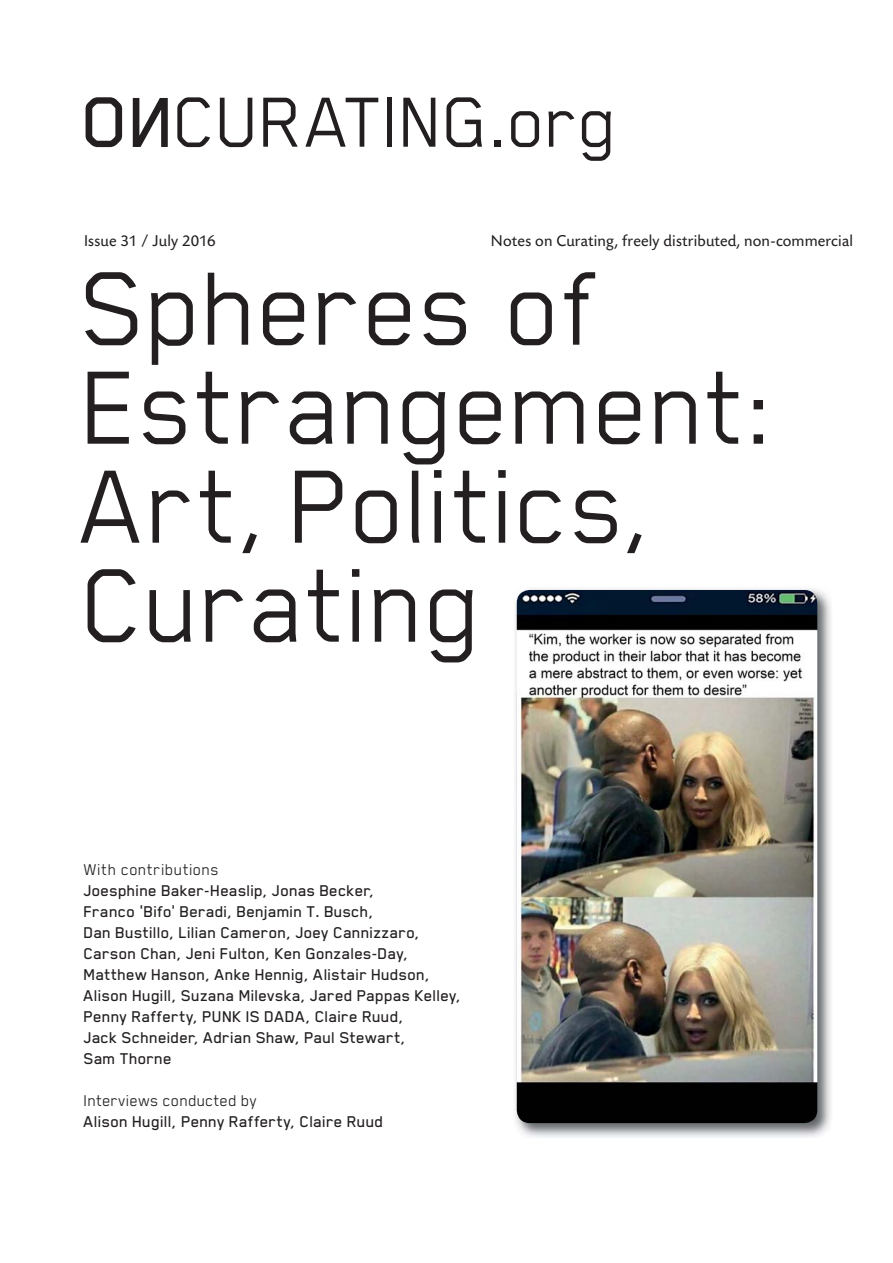
<style>
.page{position:relative;width:893px;height:1263px;background:#fff}
.page>*{position:absolute;margin:0;border:0;box-sizing:border-box;transform-origin:0 0}
.t1{font:120px/99px "Blender";letter-spacing:-.01em;color:#231f20}
.t2{font:81.75px "Blender";letter-spacing:-.015em;color:#231f20}
.t3{font:500 18px/21px "Blender";color:#231f20}
.t4{font:18px "Blender";color:#231f20}
.t5{font:16.5px "Today Sans HEF";letter-spacing:.01em;color:#231f20}
.s1{font-weight:500}
.s2{font-weight:500;color:#fff}
</style>
<div class="page">
<img style="left:515px;top:588px;width:316px;height:550px">
<img style="left:516px;top:590px;width:301px;height:533px;border-radius:13px">
<h2 class="t2" style="left:84px;top:71px;width:538px"><span class="s1">O</span><span class="s2">N</span>CURATING.org</h2>
<p class="t5" style="left:84px;top:234px;width:133px">Issue 31 / July 2016</p>
<p class="t5" style="left:491px;top:234px;width:363px">Notes on Curating, freely distributed, non-commercial</p>
<h1 class="t1" style="left:84px;top:254px;width:699px">Spheres of<br>Estrangement:<br>Art, Politics,<br>Curating</h1>
<p class="t4" style="left:84px;top:859px;width:137px">With contributions</p>
<p class="t3" style="left:84px;top:880px;width:379px">Joesphine Baker-Heaslip, Jonas Becker,<br>Franco ‘Bifo’ Beradi, Benjamin T. Busch,<br>Dan Bustillo, Lilian Cameron, Joey Cannizzaro, Carson Chan, Jeni Fulton, Ken Gonzales-Day, Matthew Hanson, Anke Hennig, Alistair Hudson, Alison Hugill, Suzana Milevska, Jared Pappas Kelley, Penny Rafferty, PUNK IS DADA, Claire Ruud,<br>Jack Schneider, Adrian Shaw, Paul Stewart,<br>Sam Thorne</p>
<p class="t4" style="left:84px;top:1090px;width:175px">Interviews conducted by</p>
<p class="t3" style="left:84px;top:1111px;width:301px">Alison Hugill, Penny Rafferty, Claire Ruud</p>
</div>
